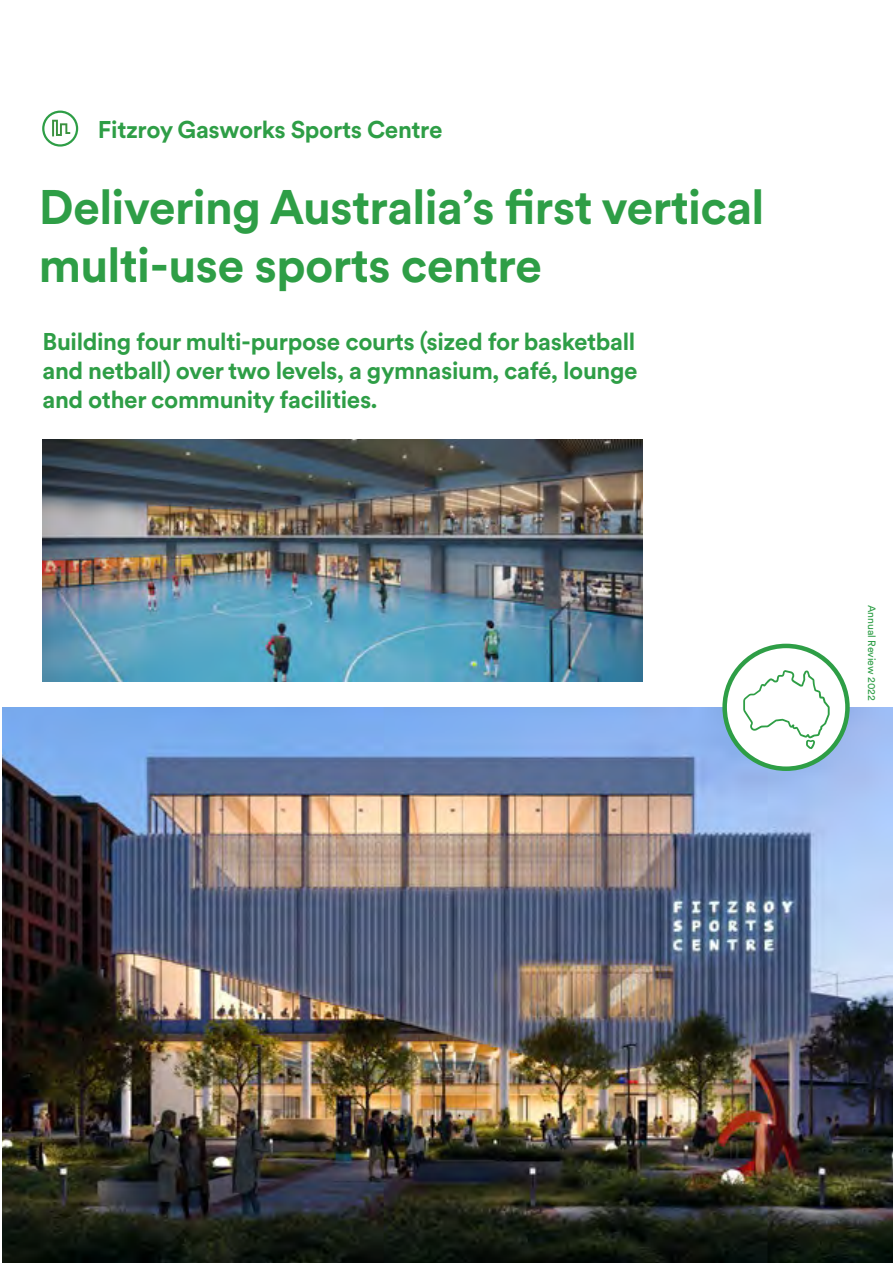
<style>
.page{position:relative;width:893px;height:1263px;background:#fff}
.page>*{position:absolute;margin:0;border:0;box-sizing:border-box;transform-origin:0 0}
.t1{font:700 48px/57.6px "Circular XX";letter-spacing:-.015em;color:#2e9e46}
.t2{font:700 24px/28.8px "Circular XX";letter-spacing:-.015em;color:#2e9e46;text-align:justify}
.t3{font:10.5px "Circular XX";color:#2e9e46}
</style>
<div class="page">
<img style="left:2px;top:707px;width:891px;height:556px">
<svg style="left:725px;top:646px;width:122px;height:123px"></svg>
<div style="left:722px;top:644px;width:128px;height:127px;border:4px solid #2e9e46;border-radius:50%"></div>
<svg style="left:743px;top:670px;width:87px;height:79px"></svg>
<img style="left:43px;top:439px;width:599px;height:243px">
<svg style="left:52px;top:120px;width:18px;height:16px"></svg>
<div style="left:42px;top:111px;width:36px;height:36px;border:2px solid #2e9e46;border-radius:50%"></div>
<p class="t2" style="left:98px;top:114px;width:346px">Fitzroy Gasworks Sports Centre</p>
<h1 class="t1" style="left:39px;top:177px;width:727px">Delivering Australia’s first vertical multi-use sports centre</h1>
<p class="t2" style="left:43px;top:326px;width:597px">Building four multi-purpose courts (sized for basketball and netball) over two levels, a gymnasium, café, lounge and other community facilities.</p>
<p class="t3" style="left:879px;top:604px;width:98px;rotate:90deg">Annual Review 2022</p>
</div>
